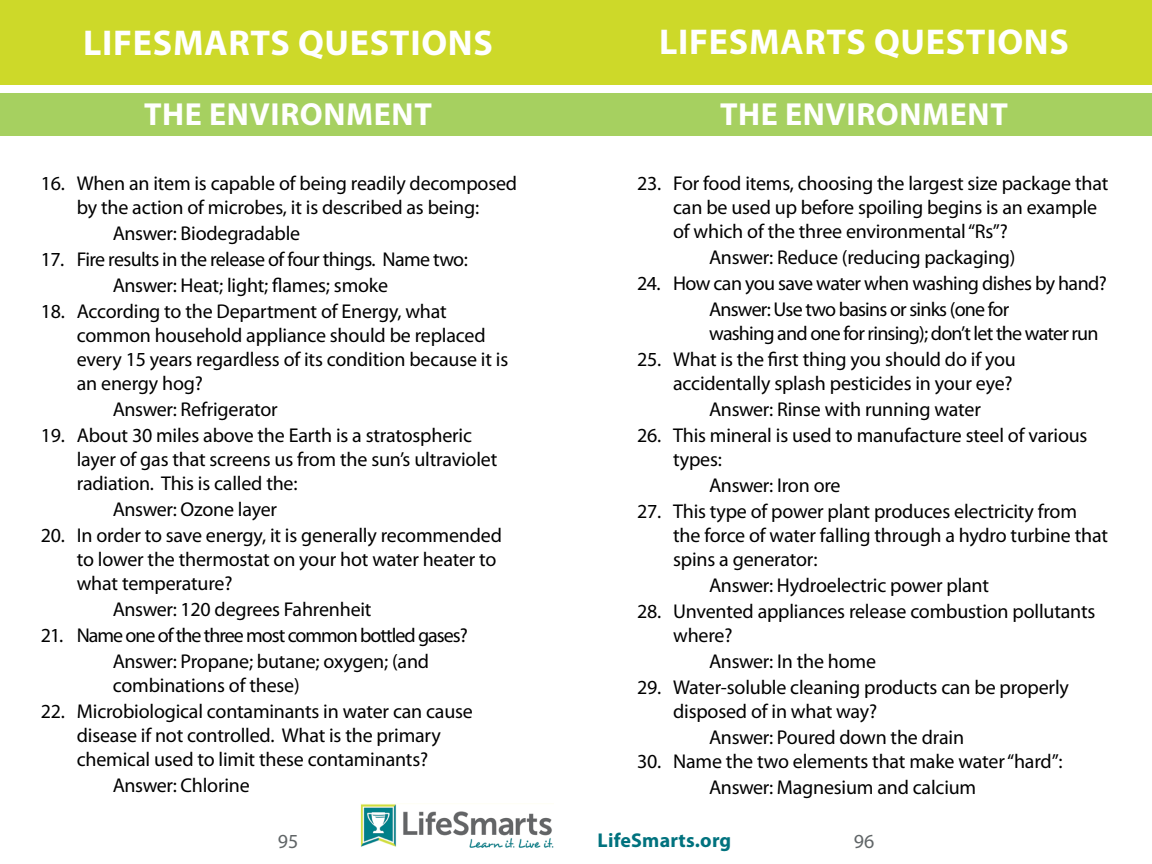
<style>
.page{position:relative;width:1152px;height:864px;background:#fff}
.page>*{position:absolute;margin:0;border:0;box-sizing:border-box;transform-origin:0 0}
.t1{font:700 36px "Myriad Pro";letter-spacing:.02em;color:#fff}
.t2{font:700 32px "Myriad Pro";letter-spacing:.02em;color:#fff}
.t3{font:20px/24px "Myriad Pro";letter-spacing:-.01em;color:#000}
.t4{font:20px/26px "Myriad Pro";letter-spacing:-.035em;color:#000}
.t5{font:20px/26px "Myriad Pro";letter-spacing:-.03em;color:#000;text-align:center}
.t6{font:20px/26px "Myriad Pro";letter-spacing:-.05em;color:#000}
.t7{font:20px "Myriad Pro";letter-spacing:-.04em;color:#000}
.t8{font:700 20px "Myriad Pro";letter-spacing:.01em;color:#00727e}
.t9{font:20px "Myriad Pro";color:#606567}
</style>
<div class="page">
<img style="left:360px;top:804px;width:193px;height:44px">
<div style="left:0;top:90px;width:1152px;height:46px;background:#a6d060"></div>
<svg style="left:0;top:0;width:1152px;height:93px;background:#d1dc3b"></svg>
<h1 class="t1" style="left:83px;top:19px;width:114px">LIFESMARTS</h1>
<h1 class="t1" style="left:298px;top:19px;width:193px">QUESTIONS</h1>
<h1 class="t1" style="left:659px;top:19px;width:94px">LIFESMARTS</h1>
<h1 class="t1" style="left:874px;top:19px;width:193px">QUESTIONS</h1>
<h2 class="t2" style="left:144px;top:93px;width:283px">TH E ENVIRONMENT</h2>
<h2 class="t2" style="left:720px;top:93px;width:283px">TH E ENVIRONMENT</h2>
<p class="t3" style="left:41px;top:171px;width:478px;text-align:center">16. When an item is capable of being readily decomposed by the action of microbes, it is described as being:</p>
<p class="t3" style="left:113px;top:221px;width:189px">Answer: Biodegradable</p>
<p class="t5" style="left:41px;top:246px;width:429px">17. Fire results in the release of four things. Name two:<br>Answer: Heat; light; flames; smoke</p>
<p class="t3" style="left:77px;top:299px;width:433px;text-indent:-36px">18. According to the Department of Energy, what common household appliance should be replaced every 15 years regardless of its condition because it is an energy hog?</p>
<p class="t3" style="left:113px;top:397px;width:166px">Answer: Refrigerator</p>
<p class="t3" style="left:77px;top:423px;width:422px;text-indent:-36px">19. About 30 miles above the Earth is a stratospheric layer of gas that screens us from the sun’s ultraviolet radiation. This is called the:</p>
<p class="t3" style="left:113px;top:497px;width:166px">Answer: Ozone layer</p>
<p class="t3" style="left:77px;top:523px;width:427px;text-indent:-36px">20. In order to save energy, it is generally recommended to lower the thermostat on your hot water heater to what temperature?</p>
<p class="t3" style="left:113px;top:597px;width:260px">Answer: 120 degrees Fahrenheit</p>
<p class="t6" style="left:113px;top:622px;width:357px;text-indent:-72px">21. Name one of the three most common bottled gases?<br>Answer: Propane; butane; oxygen; (and</p>
<p class="t3" style="left:113px;top:673px;width:188px">combinations of these)</p>
<p class="t3" style="left:41px;top:699px;width:434px;text-align:center">22. Microbiological contaminants in water can cause disease if not controlled. What is the primary chemical used to limit these contaminants?</p>
<p class="t3" style="left:113px;top:773px;width:139px">Answer: Chlorine</p>
<p class="t3" style="left:673px;top:171px;width:437px;text-indent:-36px">23. For food items, choosing the largest size package that can be used up before spoiling begins is an example of which of the three environmental “Rs”?</p>
<p class="t3" style="left:709px;top:245px;width:308px">Answer: Reduce (reducing packaging)</p>
<p class="t4" style="left:709px;top:270px;width:399px;text-indent:-72px">24. How can you save water when washing dishes by hand?<br>Answer: Use two basins or sinks (one for</p>
<p class="t7" style="left:709px;top:321px;width:391px">washing and one for rinsing); don’t let the water run</p>
<p class="t3" style="left:637px;top:347px;width:380px;text-align:right">25. What is the first thing you should do if you accidentally splash pesticides in your eye?</p>
<p class="t3" style="left:709px;top:397px;width:273px">Answer: Rinse with running water</p>
<p class="t3" style="left:673px;top:423px;width:416px;text-indent:-36px">26. This mineral is used to manufacture steel of various types:</p>
<p class="t3" style="left:709px;top:473px;width:133px">Answer: Iron ore</p>
<p class="t3" style="left:673px;top:499px;width:436px;text-indent:-36px">27. This type of power plant produces electricity from the force of water falling through a hydro turbine that spins a generator:</p>
<p class="t3" style="left:709px;top:573px;width:281px">Answer: Hydroelectric power plant</p>
<p class="t3" style="left:673px;top:599px;width:424px;text-indent:-36px">28. Unvented appliances release combustion pollutants where?</p>
<p class="t3" style="left:709px;top:649px;width:168px">Answer: In the home</p>
<p class="t3" style="left:673px;top:675px;width:397px;text-indent:-36px">29. Water-soluble cleaning products can be properly disposed of in what way?</p>
<p class="t3" style="left:709px;top:725px;width:256px">Answer: Poured down the drain</p>
<p class="t3" style="left:709px;top:748px;width:355px;line-height:26px;text-indent:-72px">30. Name the two elements that make water “hard”:<br>Answer: Magnesium and calcium</p>
<p class="t9" style="left:278px;top:829px;width:22px">95</p>
<p class="t8" style="left:598px;top:828px;width:135px">LIFESMARTS.ORG</p>
<p class="t9" style="left:854px;top:829px;width:22px">96</p>
</div>
